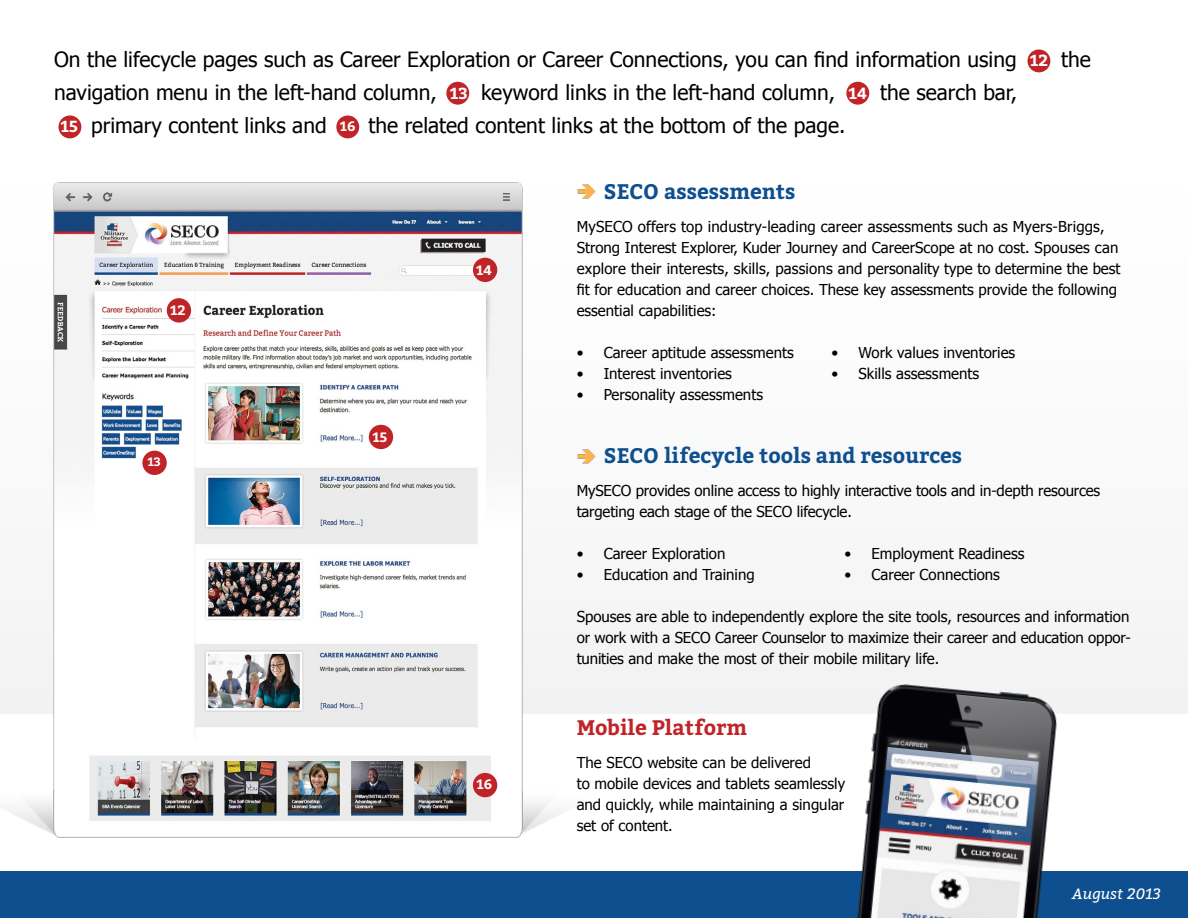
<style>
.page{position:relative;width:1188px;height:918px;background:#fff}
.page>*{position:absolute;margin:0;border:0;box-sizing:border-box;transform-origin:0 0}
.P3{font:21px/33px "Tahoma";color:#000}
.t1{font:700 21px "Bitter";color:#0e4f8f}
.t2{font:700 21px "Bitter";color:#c12428}
.t3{font:15px/21px "Tahoma";color:#000}
.t4{font:italic 15px "Bitter";color:#fff}
.t5{font:700 13.5px "Bitter";color:#fff}
.t6{font:700 12px "Bitter";color:#fff}
.s1{font-family:"Bitter";font-weight:700;font-size:15.9px;color:#fff}
.s2{font-family:"Bitter";font-weight:700;font-size:13.5px;color:#fff}
</style>
<div class="page">
<div style="left:0;top:871px;width:1188px;height:47px;background:#0e4f8f"></div>
<div style="left:336px;top:115px;width:23px;height:23px;background:#c12428;border-radius:50%"></div>
<div style="left:59px;top:115px;width:22px;height:23px;background:#c12428;border-radius:50%"></div>
<div style="left:846px;top:82px;width:23px;height:23px;background:#c12428;border-radius:50%"></div>
<div style="left:446px;top:82px;width:23px;height:23px;background:#c12428;border-radius:50%"></div>
<div style="left:1028px;top:49px;width:22px;height:23px;background:#c12428;border-radius:50%"></div>
<img style="left:776px;top:626px;width:368px;height:292px">
<img style="left:0;top:182px;width:615px;height:656px">
<div style="left:167px;top:298px;width:24px;height:25px;background:#c12428;border-radius:50%"></div>
<div style="left:473px;top:258px;width:24px;height:24px;background:#c12428;border-radius:50%"></div>
<div style="left:369px;top:425px;width:24px;height:24px;background:#c12428;border-radius:50%"></div>
<div style="left:473px;top:773px;width:24px;height:24px;background:#c12428;border-radius:50%"></div>
<div style="left:142px;top:451px;width:25px;height:24px;background:#c12428;border-radius:50%"></div>
<p class="P3" style="left:54px;top:42px;width:1038px">On the lifecycle pages such as Career Exploration or Career Connections, you can find information using <span class="s1">12</span> the</p>
<p class="P3" style="left:61px;top:75px;width:958px;text-indent:-7px">navigation menu in the left-hand column, <span class="s1">13</span> keyword links in the left-hand column, <span class="s1">14</span> the search bar,<br><span class="s1">15</span> primary content links and <span class="s2">16</span> the related content links at the bottom of the page.</p>
<p class="t5" style="left:170px;top:302px;width:17px">12</p>
<p class="t6" style="left:148px;top:454px;width:15px">13</p>
<p class="t5" style="left:373px;top:429px;width:16px">15</p>
<p class="t5" style="left:476px;top:262px;width:17px">14</p>
<p class="t5" style="left:477px;top:776px;width:17px">16</p>
<h3 class="t1" style="left:604px;top:179px;width:193px">SECO assessments</h3>
<p class="t3" style="left:577px;top:215px;width:545px">MySECO offers top industry-leading career assessments such as Myers-Briggs, Strong Interest Explorer, Kuder Journey and CareerScope at no cost. Spouses can explore their interests, skills, passions and personality type to determine the best fit for education and career choices. These key assessments provide the following essential capabilities:</p>
<p class="t3" style="left:577px;top:341px;width:219px">• Career aptitude assessments</p>
<p class="t3" style="left:577px;top:362px;width:157px">• Interest inventories</p>
<p class="t3" style="left:577px;top:383px;width:188px">• Personality assessments</p>
<p class="t3" style="left:832px;top:341px;width:185px">• Work values inventories</p>
<p class="t3" style="left:832px;top:362px;width:149px">• Skills assessments</p>
<h3 class="t1" style="left:604px;top:443px;width:360px">SECO lifecycle tools and resources</h3>
<p class="t3" style="left:577px;top:480px;width:525px">MySECO provides online access to highly interactive tools and in-depth resources targeting each stage of the SECO lifecycle.</p>
<p class="t3" style="left:577px;top:543px;width:150px">• Career Exploration</p>
<p class="t3" style="left:577px;top:564px;width:180px">• Education and Training</p>
<p class="t3" style="left:845px;top:543px;width:181px">• Employment Readiness</p>
<p class="t3" style="left:845px;top:564px;width:157px">• Career Connections</p>
<p class="t3" style="left:577px;top:605px;width:556px;text-align:justify">Spouses are able to independently explore the site tools, resources and information or work with a SECO Career Counselor to maximize their career and education oppor&shy;tunities and make the most of their mobile military life.</p>
<h3 class="t2" style="left:577px;top:715px;width:172px">Mobile Platform</h3>
<p class="t3" style="left:577px;top:752px;width:270px">The SECO website can be delivered<br>to mobile devices and tablets seamlessly and quickly, while maintaining a singular set of content.</p>
<p class="t4" style="left:1072px;top:882px;width:90px">August 2013</p>
</div>
